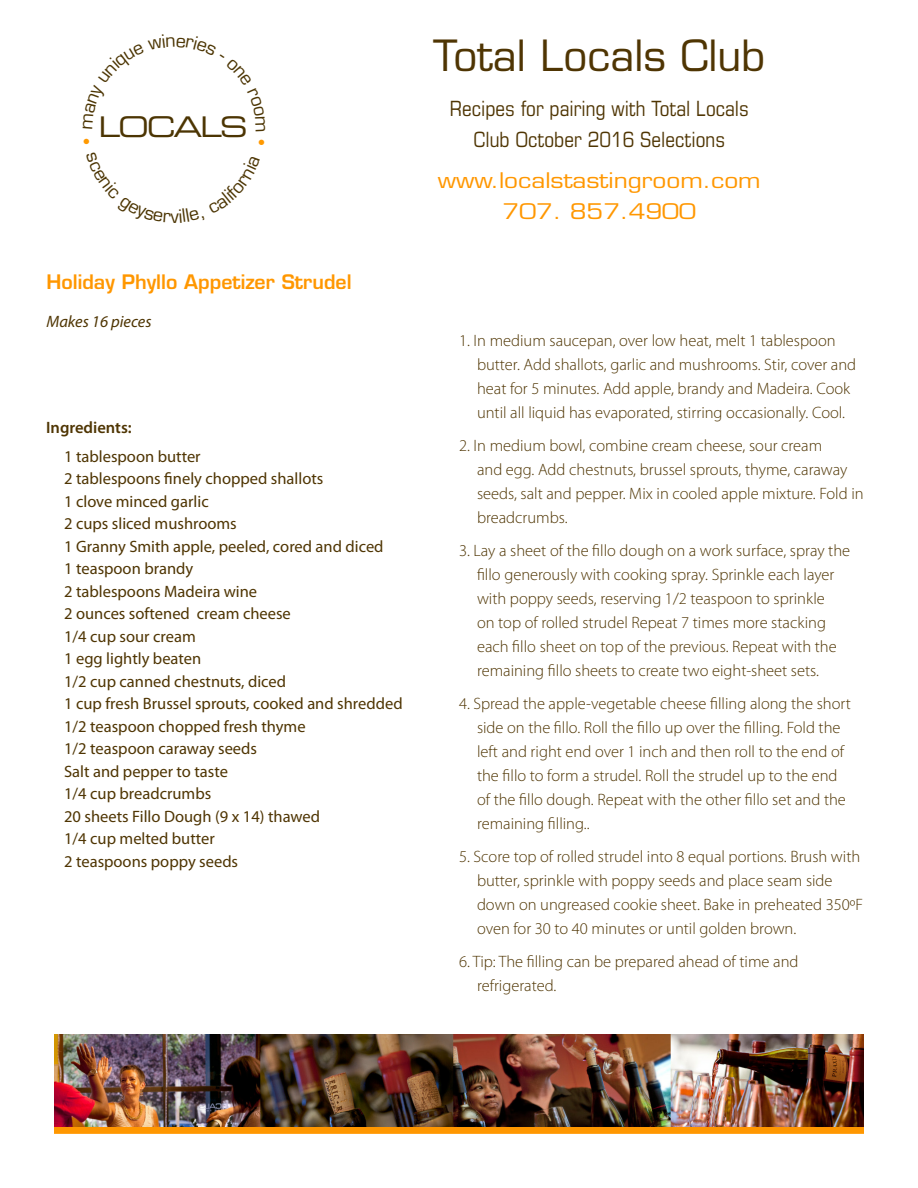
<style>
.page{position:relative;width:918px;height:1188px;background:#fff}
.page>*{position:absolute;margin:0;border:0;box-sizing:border-box;transform-origin:0 0}
.Top_Heading{font:42px "Eurostile";color:#4f3503}
.t1{font:28.5px "Eurostile Extended Two";letter-spacing:-.075em;color:#4c3503}
.Top_Sub-heading{font:condensed 21px/31.5px "Eurostile";color:#4f3503;text-align:center}
.Top_Contact{font:21px/31.5px "Eurostile";color:#ff9700;text-align:center;scale:1.16 1}
.Recipe_Heading{font:600 19.5px "Eurostile";color:#ff9700}
.Recipe_Paragraph{font:300 16.5px/24px "Myriad Pro";color:#4f3503}
.Recipe_Ingredients{font:16.5px "Myriad Pro";color:#4f3503}
.t2{font:italic 16.5px "Myriad Pro";color:#4f3503}
.Recipe_Paragraph-2{font:600 16.5px "Myriad Pro";color:#4f3503}
</style>
<div class="page">
<div style="left:54px;top:1125px;width:810px;height:9px;background:#ff9700"></div>
<img style="left:54px;top:1035px;width:810px;height:92px">
<p class="t1" style="left:98px;top:107px;width:151px">LOCALS</p>
<p class="Recipe_Heading" style="left:46px;top:270px;width:307px">Holiday Phyllo Appetizer Strudel</p>
<p class="t2" style="left:46px;top:313px;width:107px">Makes 16 pieces</p>
<p class="Recipe_Paragraph-2" style="left:46px;top:418px;width:87px">Ingredients:</p>
<p class="Recipe_Ingredients" style="left:64px;top:447px;width:138px">1 tablespoon butter</p>
<p class="Recipe_Ingredients" style="left:64px;top:470px;width:261px">2 tablespoons finely chopped shallots</p>
<p class="Recipe_Ingredients" style="left:64px;top:492px;width:146px">1 clove minced garlic</p>
<p class="Recipe_Ingredients" style="left:64px;top:515px;width:174px">2 cups sliced mushrooms</p>
<p class="Recipe_Ingredients" style="left:64px;top:537px;width:321px">1 Granny Smith apple, peeled, cored and diced</p>
<p class="Recipe_Ingredients" style="left:64px;top:560px;width:131px">1 teaspoon brandy</p>
<p class="Recipe_Ingredients" style="left:64px;top:582px;width:195px">2 tablespoons Madeira wine</p>
<p class="Recipe_Ingredients" style="left:64px;top:605px;width:228px">2 ounces softened cream cheese</p>
<p class="Recipe_Ingredients" style="left:64px;top:627px;width:133px">1/4 cup sour cream</p>
<p class="Recipe_Ingredients" style="left:64px;top:650px;width:139px">1 egg lightly beaten</p>
<p class="Recipe_Ingredients" style="left:64px;top:672px;width:224px">1/2 cup canned chestnuts, diced</p>
<p class="Recipe_Ingredients" style="left:64px;top:695px;width:340px">1 cup fresh Brussel sprouts, cooked and shredded</p>
<p class="Recipe_Ingredients" style="left:64px;top:717px;width:243px">1/2 teaspoon chopped fresh thyme</p>
<p class="Recipe_Ingredients" style="left:64px;top:740px;width:194px">1/2 teaspoon caraway seeds</p>
<p class="Recipe_Ingredients" style="left:64px;top:762px;width:165px">Salt and pepper to taste</p>
<p class="Recipe_Ingredients" style="left:64px;top:785px;width:149px">1/4 cup breadcrumbs</p>
<p class="Recipe_Ingredients" style="left:64px;top:807px;width:257px">20 sheets Fillo Dough (9 x 14) thawed</p>
<p class="Recipe_Ingredients" style="left:64px;top:830px;width:152px">1/4 cup melted butter</p>
<p class="Recipe_Ingredients" style="left:64px;top:852px;width:176px">2 teaspoons poppy seeds</p>
<p class="Top_Heading" style="left:433px;top:30px;width:334px">Total Locals Club</p>
<p class="Top_Sub-heading" style="left:450px;top:92px;width:301px">Recipes for pairing with Total Locals<br>Club October 2016 Selections</p>
<p class="Top_Contact" style="left:438px;top:164px;width:280px">www.localstastingroom.com<br>707. 857.4900</p>
<p class="Recipe_Paragraph" style="left:477px;top:329px;width:381px;text-indent:-18px">1. In medium saucepan, over low heat, melt 1 tablespoon butter. Add shallots, garlic and mushrooms. Stir, cover and heat for 5 minutes. Add apple, brandy and Madeira. Cook until all liquid has evaporated, stirring occasionally. Cool.</p>
<p class="Recipe_Paragraph" style="left:477px;top:434px;width:388px;text-indent:-18px">2. In medium bowl, combine cream cheese, sour cream<br>and egg. Add chestnuts, brussel sprouts, thyme, caraway seeds, salt and pepper. Mix in cooled apple mixture. Fold in breadcrumbs.</p>
<p class="Recipe_Paragraph" style="left:477px;top:539px;width:375px;text-indent:-18px">3. Lay a sheet of the fillo dough on a work surface, spray the fillo generously with cooking spray. Sprinkle each layer with poppy seeds, reserving 1/2 teaspoon to sprinkle<br>on top of rolled strudel Repeat 7 times more stacking each fillo sheet on top of the previous. Repeat with the remaining fillo sheets to create two eight-sheet sets.</p>
<p class="Recipe_Paragraph" style="left:477px;top:692px;width:375px;text-indent:-18px">4. Spread the apple-vegetable cheese filling along the short side on the fillo. Roll the fillo up over the filling. Fold the left and right end over 1 inch and then roll to the end of the fillo to form a strudel. Roll the strudel up to the end of the fillo dough. Repeat with the other fillo set and the remaining filling..</p>
<p class="Recipe_Paragraph" style="left:477px;top:845px;width:388px;text-indent:-18px">5. Score top of rolled strudel into 8 equal portions. Brush with butter, sprinkle with poppy seeds and place seam side down on ungreased cookie sheet. Bake in preheated 350ºF oven for 30 to 40 minutes or until golden brown.</p>
<p class="Recipe_Paragraph" style="left:477px;top:950px;width:323px;text-indent:-18px">6. Tip: The filling can be prepared ahead of time and refrigerated.</p>
</div>
